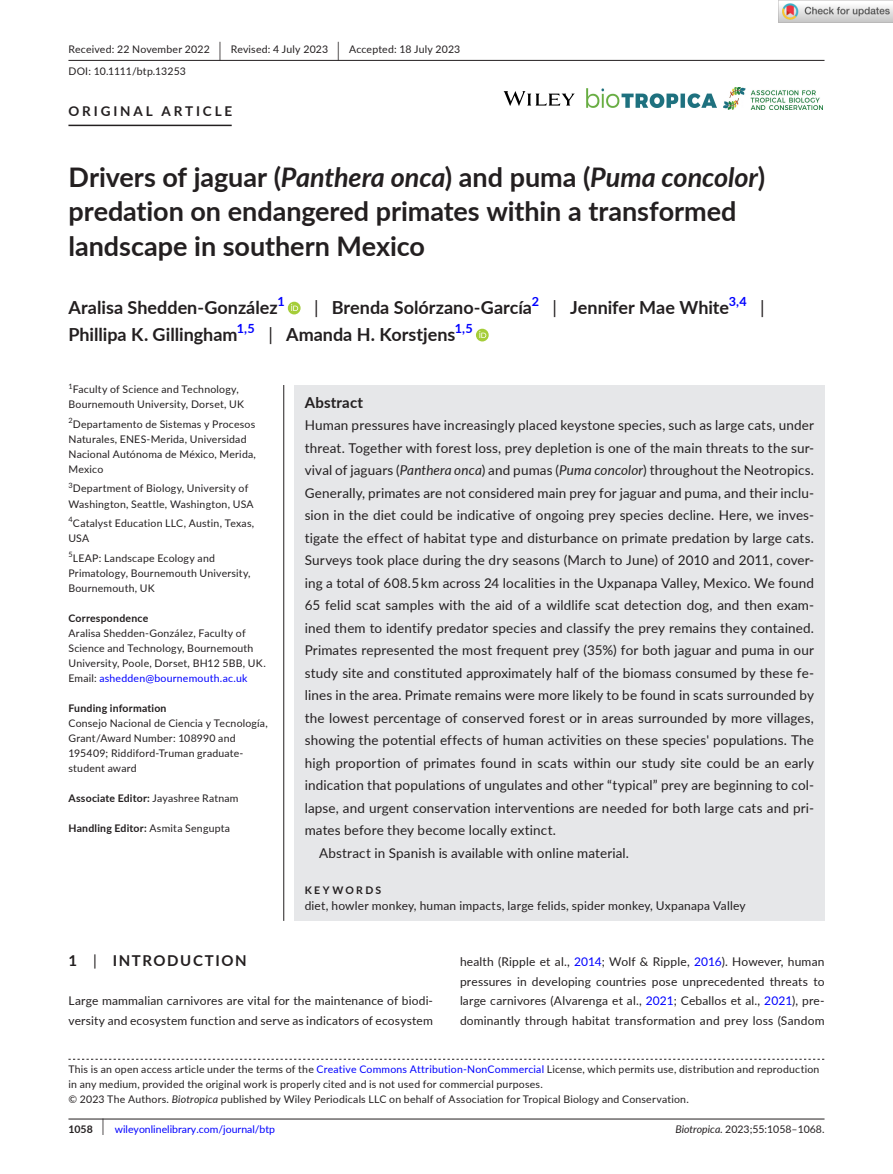
<style>
.page{position:relative;width:893px;height:1174px;background:#fff}
.page>*{position:absolute;margin:0;border:0;box-sizing:border-box;transform-origin:0 0}
.t1{font:700 27px/34.5px "Lato";color:#231f20}
.t2{font:700 18px "Lato";color:#231f20}
.t3{font:18px "Lato";color:#231f20}
.t4{font:700 15px "Lato";letter-spacing:.1em;color:#231f20}
.t5{font:700 15px "Lato";letter-spacing:.015em;color:#231f20}
.t6{font:13.5px "Lato";letter-spacing:.01em;color:#231f20}
.t7{font:700 13.5px "Lato";letter-spacing:.215em;color:#231f20}
.t8{font:700 12.6px "Lato";color:#00f}
.t9{font:12px/19.5px "Lato";letter-spacing:.015em;color:#231f20}
.t10{font:10.5px/15px "Lato";letter-spacing:.02em;color:#231f20}
.t11{font:700 10.5px "Lato";letter-spacing:.02em;color:#231f20}
.t12{font:10.5px "Lato";color:#00f}
.t13{font:10.5px "Lato";color:#231f20}
.t14{font:700 10.5px "Lato";letter-spacing:.22em;color:#231f20}
.t15{font:7.35px "Lato";color:#231f20}
.s1{font-size:19.65px}
.s2{font-style:italic}
.s3{font-weight:400}
.s4{color:#00f}
.s5{font-weight:700;color:#231f20}
.s6{font-size:17.4px;color:#231f20}
</style>
<div class="page">
<hr style="left:68px;top:1118px;width:756px;height:1px;background:#231f20">
<img style="left:586px;top:88px;width:130px;height:19px">
<img style="left:750px;top:90px;width:72px;height:19px">
<img style="left:723px;top:87px;width:23px;height:23px">
<svg style="left:504px;top:91px;width:71px;height:15px"></svg>
<hr style="left:68px;top:60px;width:756px;height:1px;background:#231f20">
<hr style="left:68px;top:125px;width:164px;height:1px;background:#231f20">
<div style="left:288px;top:302px;width:13px;height:12px;background:#a5cd39;border-radius:50%"></div>
<svg style="left:291px;top:304px;width:7px;height:7px"></svg>
<div style="left:476px;top:329px;width:13px;height:12px;background:#a5cd39;border-radius:50%"></div>
<svg style="left:479px;top:331px;width:7px;height:7px"></svg>
<svg style="left:68px;top:1058px;width:756px;height:1px"></svg>
<div style="left:294px;top:385px;width:530px;height:535px;background:#e6e7e9"></div>
<hr style="left:283px;top:385px;width:1px;height:536px;background:#231f20">
<img style="left:779px;top:0;width:114px;height:23px">
<p class="t10" style="left:68px;top:38px;width:393px;line-height:21.8px">Received: 22 November 2022 <span class="s1">|</span> Revised: 4 July 2023 <span class="s1">|</span> Accepted: 18 July 2023<br>DOI: 10.1111/btp.13253</p>
<p class="t7" style="left:68px;top:101px;width:165px">ORIGINAL ARTICLE</p>
<h1 class="t1" style="left:68px;top:159px;width:698px">Drivers of jaguar (<span class="s2">Panthera onca</span>) and puma (<span class="s2">Puma concolor</span>) predation on endangered primates within a transformed landscape in southern Mexico</h1>
<h2 class="t2" style="left:68px;top:295px;width:211px">Aralisa Shedden-González</h2>
<p class="t8" style="left:277px;top:292px;width:9px">1</p>
<h2 class="t2" style="left:314px;top:295px;width:219px"><span class="s3">|</span> Brenda Solórzano-García</h2>
<p class="t8" style="left:532px;top:292px;width:9px">2</p>
<h2 class="t2" style="left:553px;top:295px;width:178px"><span class="s3">|</span> Jennifer Mae White</h2>
<p class="t8" style="left:729px;top:292px;width:19px">3,4</p>
<h2 class="t3" style="left:760px;top:295px;width:6px">|</h2>
<h2 class="t2" style="left:68px;top:322px;width:171px">Phillipa K. Gillingham</h2>
<p class="t8" style="left:237px;top:319px;width:20px">1,5</p>
<h2 class="t2" style="left:268px;top:322px;width:188px"><span class="s3">|</span> Amanda H. Korstjens</h2>
<p class="t8" style="left:455px;top:319px;width:20px">1,5</p>
<p class="t15" style="left:68px;top:381px;width:6px">1</p>
<p class="t10" style="left:68px;top:382px;width:177px;text-align:center">Faculty of Science and Technology,<br>Bournemouth University, Dorset, UK</p>
<p class="t10" style="left:68px;top:416px;width:189px"><sup>2</sup>Departamento de Sistemas y Procesos<br>Naturales, ENES-Merida, Universidad<br>Nacional Autónoma de México, Merida,<br>Mexico</p>
<p class="t10" style="left:68px;top:481px;width:187px"><sup>3</sup>Department of Biology, University of<br>Washington, Seattle, Washington, USA</p>
<p class="t10" style="left:68px;top:515px;width:187px"><sup>4</sup>Catalyst Education LLC, Austin, Texas,<br>USA</p>
<p class="t10" style="left:68px;top:550px;width:184px"><sup>5</sup>LEAP: Landscape Ecology and<br>Primatology, Bournemouth University,<br>Bournemouth, UK</p>
<p class="t11" style="left:68px;top:610px;width:81px">Correspondence</p>
<p class="t10" style="left:68px;top:625px;width:199px">Aralisa Shedden-González, Faculty of Science and Technology, Bournemouth University, Poole, Dorset, BH12 5BB, UK.<br>Email: <span class="s4">ashedden@bournemouth.ac.uk</span></p>
<p class="t11" style="left:68px;top:700px;width:100px">Funding information</p>
<p class="t10" style="left:68px;top:715px;width:201px">Consejo Nacional de Ciencia y Tecnología,<br>Grant/Award Number: 108990 and<br>195409; Riddiford-Truman graduate&shy;student award</p>
<p class="t11" style="left:68px;top:790px;width:172px">Associate Editor: <span class="s3">Jayashree Ratnam</span></p>
<p class="t11" style="left:68px;top:820px;width:163px">Handling Editor: <span class="s3">Asmita Sengupta</span></p>
<p class="t5" style="left:305px;top:391px;width:60px">Abstract</p>
<p class="t6" style="left:305px;top:415px;width:511px">Human pressures have increasingly placed keystone species, such as large cats, under</p>
<p class="t6" style="left:305px;top:438px;width:511px">threat. Together with forest loss, prey depletion is one of the main threats to the sur-</p>
<p class="t6" style="left:305px;top:460px;width:511px">vival of jaguars (<span class="s2">Panthera onca</span>) and pumas (<span class="s2">Puma concolor</span>) throughout the Neotropics.</p>
<p class="t6" style="left:305px;top:483px;width:511px">Generally, primates are not considered main prey for jaguar and puma, and their inclu-</p>
<p class="t6" style="left:305px;top:505px;width:511px">sion in the diet could be indicative of ongoing prey species decline. Here, we inves-</p>
<p class="t6" style="left:305px;top:528px;width:511px">tigate the effect of habitat type and disturbance on primate predation by large cats.</p>
<p class="t6" style="left:305px;top:550px;width:511px">Surveys took place during the dry seasons (March to June) of 2010 and 2011, cover-</p>
<p class="t6" style="left:305px;top:573px;width:511px">ing a total of 608.5 km across 24 localities in the Uxpanapa Valley, Mexico. We found</p>
<p class="t6" style="left:305px;top:595px;width:511px">65 felid scat samples with the aid of a wildlife scat detection dog, and then exam-</p>
<p class="t6" style="left:305px;top:618px;width:511px">ined them to identify predator species and classify the prey remains they contained.</p>
<p class="t6" style="left:305px;top:640px;width:511px">Primates represented the most frequent prey (35%) for both jaguar and puma in our</p>
<p class="t6" style="left:305px;top:663px;width:511px">study site and constituted approximately half of the biomass consumed by these fe-</p>
<p class="t6" style="left:305px;top:685px;width:511px">lines in the area. Primate remains were more likely to be found in scats surrounded by</p>
<p class="t6" style="left:305px;top:708px;width:511px">the lowest percentage of conserved forest or in areas surrounded by more villages,</p>
<p class="t6" style="left:305px;top:730px;width:511px">showing the potential effects of human activities on these species' populations. The</p>
<p class="t6" style="left:305px;top:753px;width:511px">high proportion of primates found in scats within our study site could be an early</p>
<p class="t6" style="left:305px;top:775px;width:511px">indication that populations of ungulates and other “typical” prey are beginning to col-</p>
<p class="t6" style="left:305px;top:798px;width:511px">lapse, and urgent conservation interventions are needed for both large cats and pri-</p>
<p class="t6" style="left:305px;top:820px;width:253px">mates before they become locally extinct.</p>
<p class="t6" style="left:319px;top:843px;width:312px">Abstract in Spanish is available with online material.</p>
<p class="t14" style="left:305px;top:882px;width:78px">KEYWORDS</p>
<p class="t9" style="left:305px;top:895px;width:442px">diet, howler monkey, human impacts, large felids, spider monkey, Uxpanapa Valley</p>
<p class="t4" style="left:68px;top:950px;width:180px">1 <span class="s3">|</span> INTRODUCTION</p>
<p class="t9" style="left:68px;top:990px;width:366px">Large mammalian carnivores are vital for the maintenance of biodi&shy;versity and ecosystem function and serve as indicators of ecosystem</p>
<p class="t9" style="left:460px;top:951px;width:366px;text-align:justify">health (Ripple et al., <span class="s4">2014</span>; Wolf &amp; Ripple, <span class="s4">2016</span>). However, human pressures in developing countries pose unprecedented threats to large carnivores (Alvarenga et al., <span class="s4">2021</span>; Ceballos et al., <span class="s4">2021</span>), pre&shy;dominantly through habitat transformation and prey loss (Sandom</p>
<p class="t10" style="left:68px;top:1061px;width:752px">This is an open access article under the terms of the <span class="s4">Creative Commons Attribution-NonCommercial</span> License, which permits use, distribution and reproduction in any medium, provided the original work is properly cited and is not used for commercial purposes.<br>© 2023 The Authors. <span class="s2">Biotropica</span> published by Wiley Periodicals LLC on behalf of Association for Tropical Biology and Conservation.</p>
<p class="t12" style="left:68px;top:1121px;width:208px"><span class="s5">1058</span> <span class="s6">|</span> wileyonlinelibrary.com/journal/btp</p>
<p class="t13" style="left:675px;top:1121px;width:151px"><span class="s2">Biotropica.</span> 2023;55:1058–1068.</p>
</div>
